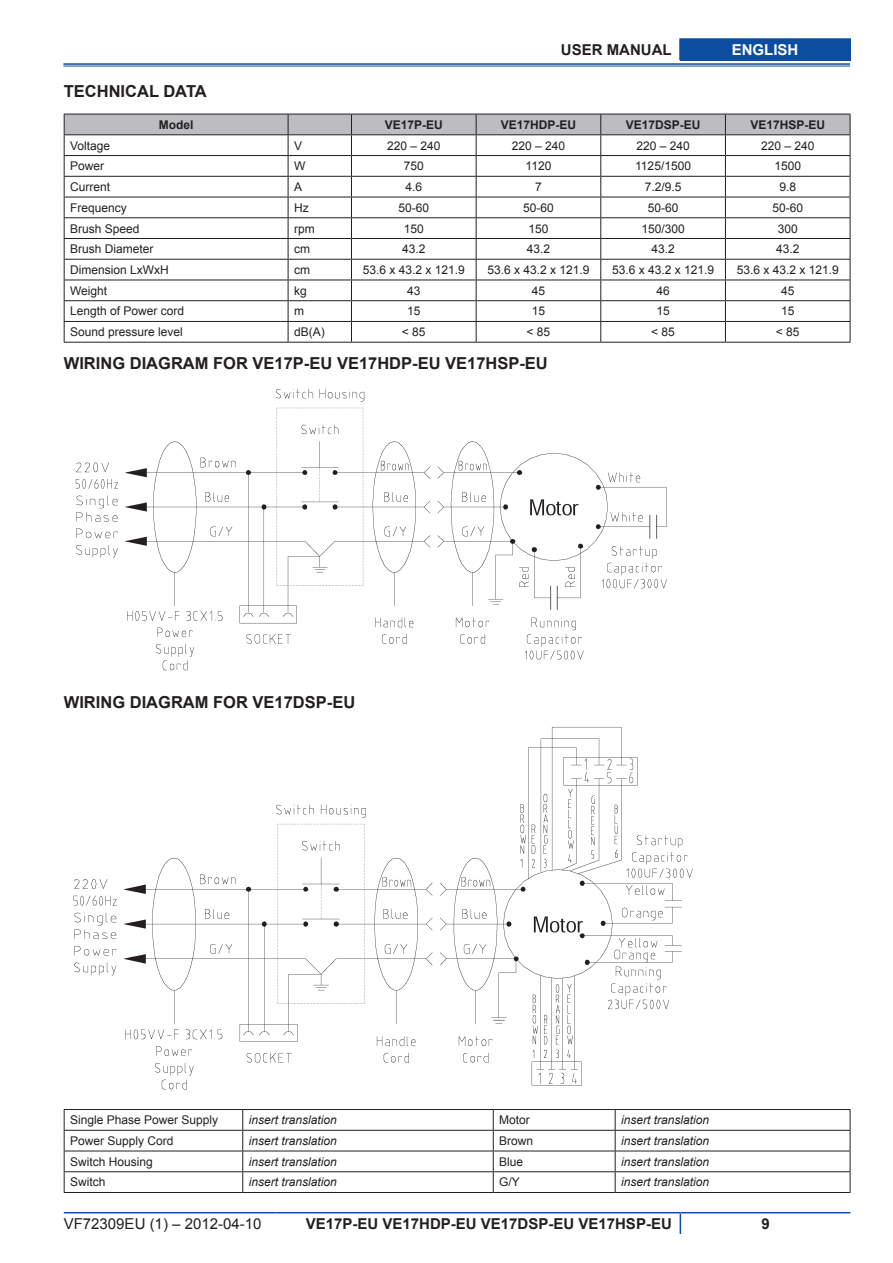
<style>
.page{position:relative;width:893px;height:1263px;background:#fff}
.page>*{position:absolute;margin:0;border:0;box-sizing:border-box;transform-origin:0 0}
.t1{font:700 16.5px "Arial";color:#231f20}
.t2{font:700 15px "Arial";color:#231f20}
.t3{font:15px "Arial";color:#231f20}
.t4{font:700 15px "Arial";color:#fff}
.t5{font:12px "Arial";color:#231f20}
.t6{font:italic 12px "Arial";color:#231f20}
.t7{font:700 12px "Arial";color:#231f20}
</style>
<div class="page">
<hr style="left:64px;top:1212px;width:212px;height:1px;background:#0d4da1">
<hr style="left:276px;top:1212px;width:404px;height:1px;background:#0d4da1">
<hr style="left:680px;top:1212px;width:170px;height:1px;background:#0d4da1">
<svg style="left:680px;top:1213px;width:1px;height:21px"></svg>
<div style="left:680px;top:39px;width:170px;height:21px;background:#0d4da1"></div>
<hr style="left:679px;top:38px;width:172px;height:2px;background:#0d4da1">
<hr style="left:679px;top:40px;width:2px;height:20px;background:#0d4da1">
<hr style="left:849px;top:40px;width:2px;height:20px;background:#0d4da1">
<hr style="left:63px;top:63px;width:617px;height:2px;background:#0d4da1">
<hr style="left:63px;top:66px;width:617px;height:1px;background:#0d4da1">
<hr style="left:680px;top:63px;width:170px;height:2px;background:#0d4da1">
<hr style="left:680px;top:66px;width:170px;height:1px;background:#0d4da1">
<svg style="left:64px;top:114px;width:787px;height:228px"></svg>
<hr style="left:64px;top:342px;width:224px;height:1px;background:#231f20">
<hr style="left:288px;top:342px;width:63px;height:1px;background:#231f20">
<hr style="left:351px;top:342px;width:125px;height:1px;background:#231f20">
<hr style="left:476px;top:342px;width:125px;height:1px;background:#231f20">
<hr style="left:601px;top:342px;width:124px;height:1px;background:#231f20">
<hr style="left:725px;top:342px;width:125px;height:1px;background:#231f20">
<img style="left:75px;top:389px;width:592px;height:282px">
<img style="left:73px;top:727px;width:620px;height:363px">
<hr style="left:64px;top:1109px;width:179px;height:1px;background:#231f20">
<hr style="left:243px;top:1109px;width:250px;height:1px;background:#231f20">
<hr style="left:493px;top:1109px;width:122px;height:1px;background:#231f20">
<hr style="left:615px;top:1109px;width:235px;height:1px;background:#231f20">
<hr style="left:64px;top:1130px;width:179px;height:1px;background:#231f20">
<hr style="left:243px;top:1130px;width:250px;height:1px;background:#231f20">
<hr style="left:493px;top:1130px;width:122px;height:1px;background:#231f20">
<hr style="left:615px;top:1130px;width:235px;height:1px;background:#231f20">
<hr style="left:64px;top:1150px;width:179px;height:1px;background:#231f20">
<hr style="left:243px;top:1150px;width:250px;height:1px;background:#231f20">
<hr style="left:493px;top:1150px;width:122px;height:1px;background:#231f20">
<hr style="left:615px;top:1150px;width:235px;height:1px;background:#231f20">
<hr style="left:64px;top:1171px;width:179px;height:1px;background:#231f20">
<svg style="left:64px;top:1110px;width:1px;height:82px"></svg>
<hr style="left:243px;top:1171px;width:250px;height:1px;background:#231f20">
<svg style="left:242px;top:1110px;width:1px;height:82px"></svg>
<hr style="left:493px;top:1171px;width:122px;height:1px;background:#231f20">
<svg style="left:493px;top:1110px;width:1px;height:82px"></svg>
<hr style="left:615px;top:1171px;width:235px;height:1px;background:#231f20">
<svg style="left:615px;top:1110px;width:1px;height:82px"></svg>
<svg style="left:850px;top:1110px;width:1px;height:82px"></svg>
<hr style="left:64px;top:1192px;width:179px;height:1px;background:#231f20">
<hr style="left:243px;top:1192px;width:250px;height:1px;background:#231f20">
<hr style="left:493px;top:1192px;width:122px;height:1px;background:#231f20">
<hr style="left:615px;top:1192px;width:235px;height:1px;background:#231f20">
<p class="t2" style="left:561px;top:40px;width:112px">USER MANUAL</p>
<p class="t4" style="left:732px;top:40px;width:68px">ENGLISH</p>
<h1 class="t1" style="left:64px;top:80px;width:144px">TECHNICAL DATA</h1>
<p class="t7" style="left:159px;top:117px;width:36px">Model</p>
<p class="t7" style="left:385px;top:117px;width:60px">VE17P-EU</p>
<p class="t7" style="left:501px;top:117px;width:77px">VE17HDP-EU</p>
<p class="t7" style="left:626px;top:117px;width:76px">VE17DSP-EU</p>
<p class="t7" style="left:750px;top:117px;width:76px">VE17HSP-EU</p>
<p class="t5" style="left:70px;top:137px;width:42px">Voltage</p>
<p class="t5" style="left:294px;top:137px;width:10px">V</p>
<p class="t5" style="left:387px;top:137px;width:55px">220 – 240</p>
<p class="t5" style="left:512px;top:137px;width:55px">220 – 240</p>
<p class="t5" style="left:636px;top:137px;width:55px">220 – 240</p>
<p class="t5" style="left:761px;top:137px;width:55px">220 – 240</p>
<p class="t5" style="left:70px;top:158px;width:36px">Power</p>
<p class="t5" style="left:294px;top:158px;width:13px">W</p>
<p class="t5" style="left:404px;top:158px;width:22px">750</p>
<p class="t5" style="left:526px;top:158px;width:27px">1120</p>
<p class="t5" style="left:635px;top:158px;width:57px">1125/1500</p>
<p class="t5" style="left:774px;top:158px;width:28px">1500</p>
<p class="t5" style="left:70px;top:179px;width:42px">Current</p>
<p class="t5" style="left:294px;top:179px;width:10px">A</p>
<p class="t5" style="left:405px;top:179px;width:18px">4.6</p>
<p class="t5" style="left:535px;top:179px;width:8px">7</p>
<p class="t5" style="left:645px;top:179px;width:38px">7.2/9.5</p>
<p class="t5" style="left:779px;top:179px;width:18px">9.8</p>
<p class="t5" style="left:70px;top:200px;width:58px">Frequency</p>
<p class="t5" style="left:294px;top:200px;width:16px">Hz</p>
<p class="t5" style="left:398px;top:200px;width:32px">50-60</p>
<p class="t5" style="left:523px;top:200px;width:32px">50-60</p>
<p class="t5" style="left:648px;top:200px;width:32px">50-60</p>
<p class="t5" style="left:772px;top:200px;width:32px">50-60</p>
<p class="t5" style="left:70px;top:220px;width:71px">Brush Speed</p>
<p class="t5" style="left:294px;top:220px;width:22px">rpm</p>
<p class="t5" style="left:404px;top:220px;width:22px">150</p>
<p class="t5" style="left:528px;top:220px;width:22px">150</p>
<p class="t5" style="left:641px;top:220px;width:45px">150/300</p>
<p class="t5" style="left:778px;top:220px;width:22px">300</p>
<p class="t5" style="left:70px;top:241px;width:85px">Brush Diameter</p>
<p class="t5" style="left:294px;top:241px;width:17px">cm</p>
<p class="t5" style="left:402px;top:241px;width:25px">43.2</p>
<p class="t5" style="left:527px;top:241px;width:25px">43.2</p>
<p class="t5" style="left:651px;top:241px;width:25px">43.2</p>
<p class="t5" style="left:776px;top:241px;width:25px">43.2</p>
<p class="t5" style="left:70px;top:262px;width:100px">Dimension LxWxH</p>
<p class="t5" style="left:294px;top:262px;width:17px">cm</p>
<p class="t5" style="left:363px;top:262px;width:104px">53.6 x 43.2 x 121.9</p>
<p class="t5" style="left:487px;top:262px;width:104px">53.6 x 43.2 x 121.9</p>
<p class="t5" style="left:612px;top:262px;width:104px">53.6 x 43.2 x 121.9</p>
<p class="t5" style="left:737px;top:262px;width:104px">53.6 x 43.2 x 121.9</p>
<p class="t5" style="left:70px;top:283px;width:39px">Weight</p>
<p class="t5" style="left:294px;top:283px;width:14px">kg</p>
<p class="t5" style="left:407px;top:283px;width:15px">43</p>
<p class="t5" style="left:532px;top:283px;width:15px">45</p>
<p class="t5" style="left:656px;top:283px;width:15px">46</p>
<p class="t5" style="left:781px;top:283px;width:15px">45</p>
<p class="t5" style="left:70px;top:303px;width:116px">Length of Power cord</p>
<p class="t5" style="left:294px;top:303px;width:11px">m</p>
<p class="t5" style="left:407px;top:303px;width:15px">15</p>
<p class="t5" style="left:532px;top:303px;width:15px">15</p>
<p class="t5" style="left:656px;top:303px;width:15px">15</p>
<p class="t5" style="left:781px;top:303px;width:15px">15</p>
<p class="t5" style="left:70px;top:324px;width:114px">Sound pressure level</p>
<p class="t5" style="left:294px;top:324px;width:32px">dB(A)</p>
<p class="t5" style="left:402px;top:324px;width:25px">&lt; 85</p>
<p class="t5" style="left:527px;top:324px;width:25px">&lt; 85</p>
<p class="t5" style="left:651px;top:324px;width:25px">&lt; 85</p>
<p class="t5" style="left:776px;top:324px;width:25px">&lt; 85</p>
<h1 class="t1" style="left:64px;top:352px;width:486px">WIRING DIAGRAM FOR VE17P-EU VE17HDP-EU VE17HSP-EU</h1>
<h1 class="t1" style="left:64px;top:692px;width:293px">WIRING DIAGRAM FOR VE17DSP-EU</h1>
<p class="t5" style="left:70px;top:1112px;width:150px">Single Phase Power Supply</p>
<p class="t6" style="left:249px;top:1112px;width:90px">insert translation</p>
<p class="t5" style="left:499px;top:1112px;width:32px">Motor</p>
<p class="t6" style="left:621px;top:1112px;width:90px">insert translation</p>
<p class="t5" style="left:70px;top:1133px;width:105px">Power Supply Cord</p>
<p class="t6" style="left:249px;top:1133px;width:90px">insert translation</p>
<p class="t5" style="left:499px;top:1133px;width:36px">Brown</p>
<p class="t6" style="left:621px;top:1133px;width:90px">insert translation</p>
<p class="t5" style="left:70px;top:1154px;width:84px">Switch Housing</p>
<p class="t6" style="left:249px;top:1154px;width:90px">insert translation</p>
<p class="t5" style="left:499px;top:1154px;width:26px">Blue</p>
<p class="t6" style="left:621px;top:1154px;width:90px">insert translation</p>
<p class="t5" style="left:70px;top:1174px;width:37px">Switch</p>
<p class="t6" style="left:249px;top:1174px;width:90px">insert translation</p>
<p class="t5" style="left:499px;top:1174px;width:22px">G/Y</p>
<p class="t6" style="left:621px;top:1174px;width:90px">insert translation</p>
<p class="t3" style="left:64px;top:1214px;width:199px">VF72309EU (1) – 2012-04-10</p>
<p class="t2" style="left:306px;top:1214px;width:367px">VE17P-EU VE17HDP-EU VE17DSP-EU VE17HSP-EU</p>
<p class="t2" style="left:762px;top:1214px;width:10px">9</p>
</div>
